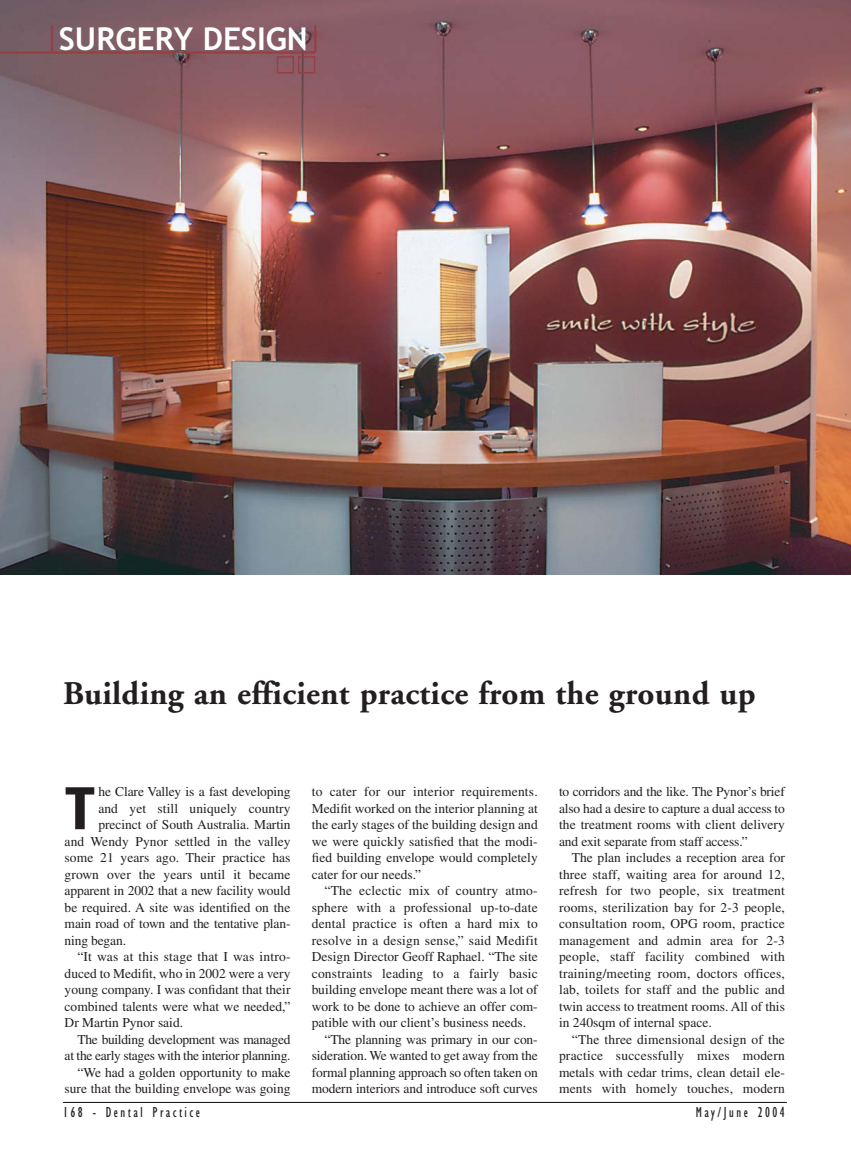
<style>
.page{position:relative;width:851px;height:1149px;background:#fff}
.page>*{position:absolute;margin:0;border:0;box-sizing:border-box;transform-origin:0 0}
.t1{font:700 condensed 61.35px "Gill Sans";color:#231f20}
.t2{font:700 33px "Adobe Garamond";letter-spacing:.01em;color:#231f20}
.t3{font:31.5px "Trebuchet MS Bold";color:#fff}
.t4{font:condensed 15px "Gill Sans";letter-spacing:.18em;color:#231f20;scale:.9 1}
.t5{font:13.5px/16.5px "Times";color:#231f20;text-align:justify}
.t6{font:13.5px "Times";letter-spacing:-.02em;color:#231f20}
</style>
<div class="page">
<img style="left:0;top:0;width:850px;height:574px">
<hr style="left:63px;top:1101px;width:723px;height:1px;background:#231f20">
<hr style="left:0;top:51px;width:315px;height:3px;background:#963f44">
<hr style="left:314px;top:25px;width:2px;height:27px;background:#963f44">
<hr style="left:51px;top:25px;width:2px;height:27px;background:#963f44">
<svg style="left:276px;top:55px;width:40px;height:19px"></svg>
<h3 class="t3" style="left:59px;top:27px;width:250px">SURGERY DESIGN</h3>
<h2 class="t2" style="left:63px;top:680px;width:694px">Building an efficient practice from the ground up</h2>
<h1 class="t1" style="left:65px;top:787px;width:32px">T</h1>
<p class="t5" style="left:98px;top:784px;width:194px">he Clare Valley is a fast developing</p>
<p class="t5" style="left:98px;top:801px;width:194px">and yet still uniquely country</p>
<p class="t5" style="left:98px;top:817px;width:194px">precinct of South Australia. Martin</p>
<p class="t5" style="left:65px;top:834px;width:227px">and Wendy Pynor settled in the valley</p>
<p class="t5" style="left:65px;top:850px;width:227px">some 21 years ago. Their practice has</p>
<p class="t5" style="left:65px;top:867px;width:227px">grown over the years until it became</p>
<p class="t5" style="left:65px;top:883px;width:227px">apparent in 2002 that a new facility would</p>
<p class="t5" style="left:65px;top:900px;width:227px">be required. A site was identified on the</p>
<p class="t5" style="left:65px;top:916px;width:227px">main road of town and the tentative plan-</p>
<p class="t5" style="left:65px;top:933px;width:63px">ning began.</p>
<p class="t5" style="left:77px;top:949px;width:215px">“It was at this stage that I was intro-</p>
<p class="t5" style="left:65px;top:966px;width:227px">duced to Medifit, who in 2002 were a very</p>
<p class="t5" style="left:65px;top:982px;width:227px">young company. I was confidant that their</p>
<p class="t5" style="left:65px;top:999px;width:227px">combined talents were what we needed,”</p>
<p class="t5" style="left:65px;top:1015px;width:120px">Dr Martin Pynor said.</p>
<p class="t6" style="left:77px;top:1034px;width:215px">The building development was managed</p>
<p class="t6" style="left:65px;top:1050px;width:227px">at the early stages with the interior planning.</p>
<p class="t5" style="left:77px;top:1065px;width:215px">“We had a golden opportunity to make</p>
<p class="t5" style="left:65px;top:1081px;width:227px">sure that the building envelope was going</p>
<p class="t5" style="left:312px;top:784px;width:227px">to cater for our interior requirements.<br>Medifit worked on the interior planning at the early stages of the building design and we were quickly satisfied that the modi&shy;fied building envelope would completely cater for our needs.”</p>
<p class="t5" style="left:324px;top:883px;width:215px">“The eclectic mix of country atmo-</p>
<p class="t5" style="left:312px;top:900px;width:227px">sphere with a professional up-to-date</p>
<p class="t5" style="left:312px;top:916px;width:227px">dental practice is often a hard mix to</p>
<p class="t5" style="left:312px;top:933px;width:227px">resolve in a design sense,” said Medifit</p>
<p class="t5" style="left:312px;top:949px;width:227px">Design Director Geoff Raphael. “The site</p>
<p class="t5" style="left:312px;top:966px;width:227px">constraints leading to a fairly basic</p>
<p class="t5" style="left:312px;top:982px;width:227px">building envelope meant there was a lot of</p>
<p class="t5" style="left:312px;top:999px;width:227px">work to be done to achieve an offer com-</p>
<p class="t5" style="left:312px;top:1015px;width:216px">patible with our client’s business needs.</p>
<p class="t5" style="left:324px;top:1032px;width:215px">“The planning was primary in our con-</p>
<p class="t5" style="left:312px;top:1048px;width:227px">sideration. We wanted to get away from the</p>
<p class="t5" style="left:312px;top:1065px;width:227px">formal planning approach so often taken on</p>
<p class="t5" style="left:312px;top:1081px;width:227px">modern interiors and introduce soft curves</p>
<p class="t5" style="left:559px;top:784px;width:227px">to corridors and the like. The Pynor’s brief also had a desire to capture a dual access to the treatment rooms with client delivery and exit separate from staff access.”</p>
<p class="t5" style="left:559px;top:850px;width:227px;text-indent:13px">The plan includes a reception area for three staff, waiting area for around 12, refresh for two people, six treatment rooms, sterilization bay for 2-3 people, consultation room, OPG room, practice management and admin area for 2-3 people, staff facility combined with training/meeting room, doctors offices, lab, toilets for staff and the public and twin access to treatment rooms. All of this in 240sqm of internal space.</p>
<p class="t5" style="left:559px;top:1032px;width:227px;text-indent:13px">“The three dimensional design of the practice successfully mixes modern metals with cedar trims, clean detail ele&shy;ments with homely touches, modern</p>
<p class="t4" style="left:63px;top:1106px;width:153px">168 - Dental Practice</p>
<p class="t4" style="left:695px;top:1106px;width:101px">May/June 2004</p>
</div>
